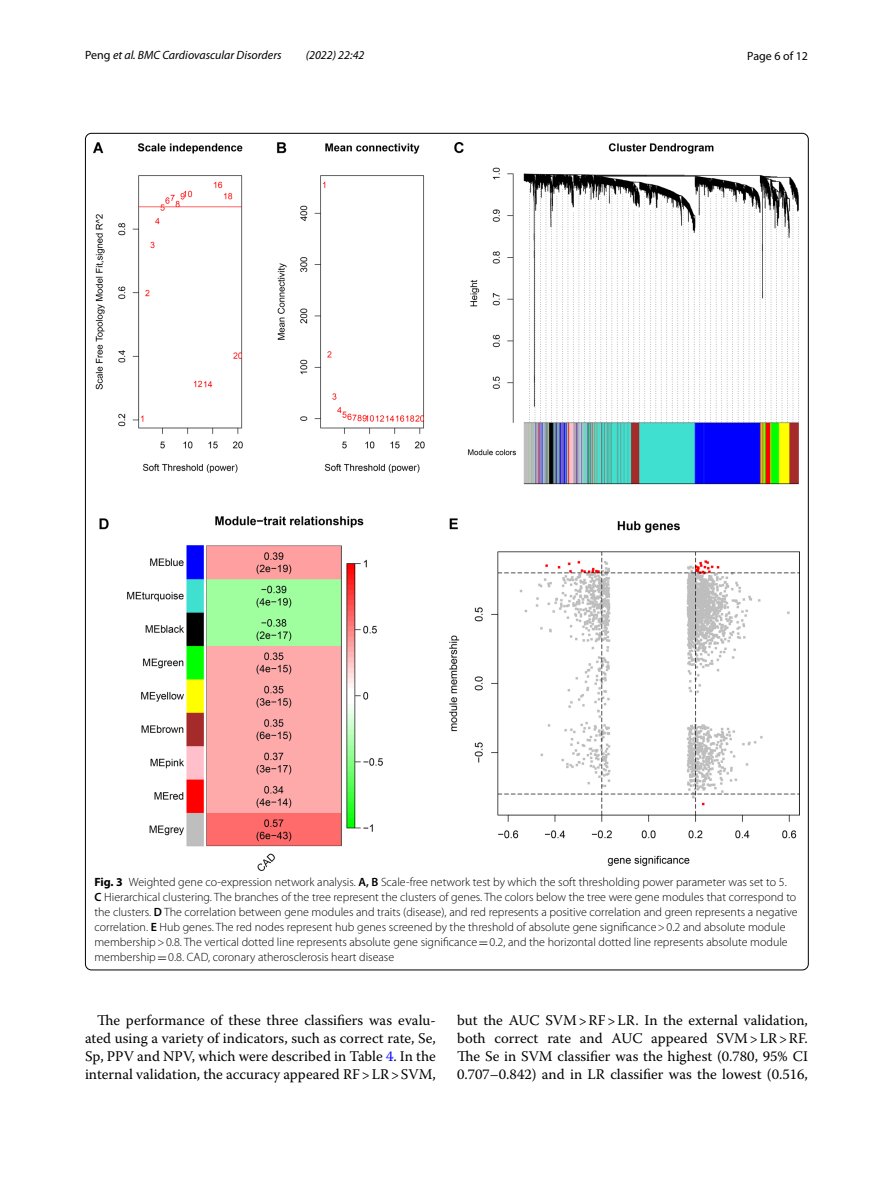
<style>
.page{position:relative;width:893px;height:1187px;background:#fff}
.page>*{position:absolute;margin:0;border:0;box-sizing:border-box;transform-origin:0 0}
.t1{font:14.7px/18px "Warnock Pro";color:#000;text-align:justify}
.t2{font:300 12px/15px "Myriad Pro";color:#000}
.t3{font:italic 12px "Myriad Pro";color:#000}
.t4{font:12px "Myriad Pro";color:#000}
.s1{font-style:normal}
.s2{font-weight:700}
.s3{font-weight:600}
.s4{font-family:"MTSY";font-weight:400}
.s5{color:#00f}
</style>
<div class="page">
<img style="left:94px;top:142px;width:706px;height:728px">
<p class="t3" style="left:85px;top:48px;width:198px"><span class="s1">Peng</span> et al. BMC Cardiovascular Disorders</p>
<p class="t3" style="left:306px;top:48px;width:60px">(2022) 22:42</p>
<p class="t4" style="left:747px;top:48px;width:62px">Page 6 of 12</p>
<p class="t2" style="left:94px;top:874px;width:705px"><span class="s2">Fig. 3</span> Weighted gene co-expression network analysis. <span class="s3">A, B</span> Scale-free network test by which the soft thresholding power parameter was set to 5.<br><span class="s3">C</span> Hierarchical clustering. The branches of the tree represent the clusters of genes. The colors below the tree were gene modules that correspond to the clusters. <span class="s3">D</span> The correlation between gene modules and traits (disease), and red represents a positive correlation and green represents a negative correlation. <span class="s3">E</span> Hub genes. The red nodes represent hub genes screened by the threshold of absolute gene significance&gt;0.2 and absolute module membership&gt;0.8. The vertical dotted line represents absolute gene significance<span class="s4">=</span>0.2, and the horizontal dotted line represents absolute module membership<span class="s4">=</span>0.8. CAD, coronary atherosclerosis heart disease</p>
<p class="t1" style="left:85px;top:1010px;width:352px;text-indent:12px">The performance of these three classifiers was evalu&shy;ated using a variety of indicators, such as correct rate, Se, Sp, PPV and NPV, which were described in Table <span class="s5">4</span>. In the internal validation, the accuracy appeared RF&gt;LR&gt;SVM,</p>
<p class="t1" style="left:457px;top:1010px;width:352px">but the AUC SVM&gt;RF&gt;LR. In the external validation, both correct rate and AUC appeared SVM&gt;LR&gt;RF.<br>The Se in SVM classifier was the highest (0.780, 95% CI 0.707–0.842) and in LR classifier was the lowest (0.516,</p>
</div>
